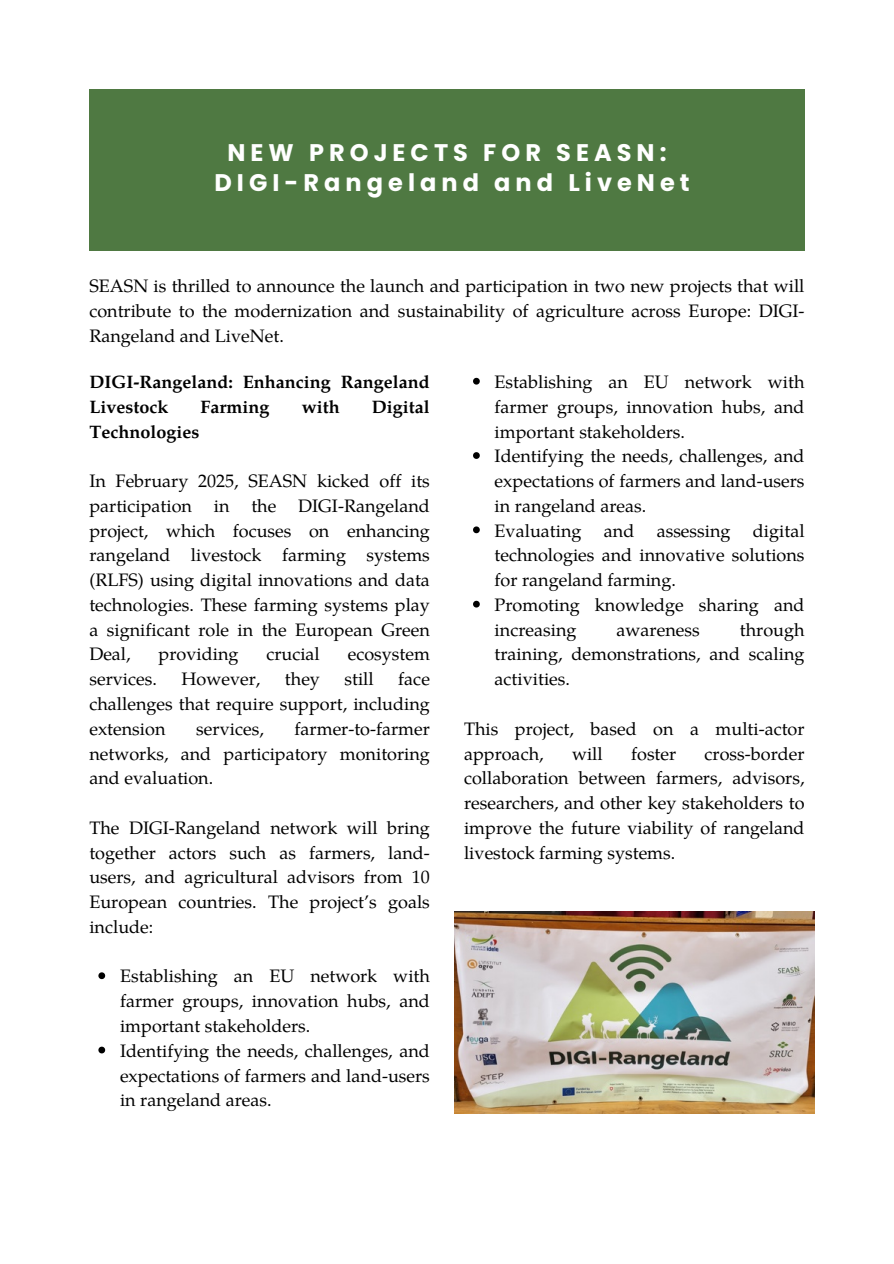
<style>
.page{position:relative;width:894px;height:1264px;background:#fff}
.page>*{position:absolute;margin:0;border:0;box-sizing:border-box;transform-origin:0 0}
.t1{font:700 24px "Poppins";letter-spacing:.21em;color:#fff}
.t2{font:18px/24.8px "Te X Gyre Pagella";color:#000;text-align:justify}
.t3{font:700 18px/24.8px "Te X Gyre Pagella";color:#000}
</style>
<div class="page">
<div style="left:89px;top:89px;width:715px;height:162px;background:#4f7942"></div>
<img style="left:454px;top:911px;width:360px;height:202px">
<svg style="left:98px;top:972px;width:7px;height:7px"></svg>
<svg style="left:98px;top:1046px;width:7px;height:7px"></svg>
<svg style="left:473px;top:378px;width:6px;height:6px"></svg>
<svg style="left:473px;top:452px;width:6px;height:7px"></svg>
<svg style="left:473px;top:526px;width:6px;height:7px"></svg>
<svg style="left:473px;top:600px;width:6px;height:7px"></svg>
<h1 class="t1" style="left:227px;top:136px;width:440px">NEW PROJECTS FOR SEASN:</h1>
<h2 class="t1" style="left:214px;top:166px;width:476px">DIGI-Rangeland and LiveNet</h2>
<p class="t2" style="left:89px;top:273px;width:716px">SEASN is thrilled to announce the launch and participation in two new projects that will contribute to the modernization and sustainability of agriculture across Europe: DIGI-Rangeland and LiveNet.</p>
<h3 class="t3" style="left:89px;top:368px;width:342px">DIGI-Rangeland: Enhancing Rangeland<br>Livestock</h3>
<h3 class="t3" style="left:200px;top:393px;width:71px">Farming</h3>
<h3 class="t3" style="left:302px;top:393px;width:39px">with</h3>
<h3 class="t3" style="left:372px;top:393px;width:59px">Digital</h3>
<h3 class="t3" style="left:89px;top:417px;width:112px">Technologies</h3>
<p class="t2" style="left:89px;top:467px;width:342px">In February 2025, SEASN kicked off its participation in the DIGI-Rangeland project, which focuses on enhancing rangeland livestock farming systems (RLFS) using digital innovations and data technologies. These farming systems play a significant role in the European Green Deal,</p>
<p class="t2" style="left:158px;top:640px;width:81px">providing</p>
<p class="t2" style="left:266px;top:640px;width:55px">crucial</p>
<p class="t2" style="left:347px;top:640px;width:84px">ecosystem</p>
<p class="t2" style="left:89px;top:665px;width:342px;text-indent:309px">face challenges that require support, including extension</p>
<p class="t2" style="left:89px;top:665px;width:69px">services.</p>
<p class="t2" style="left:181px;top:665px;width:80px">However,</p>
<p class="t2" style="left:285px;top:665px;width:36px">they</p>
<p class="t2" style="left:344px;top:665px;width:31px">still</p>
<p class="t2" style="left:89px;top:715px;width:342px;text-indent:205px">farmer-to-farmer networks, and participatory monitoring and evaluation.</p>
<p class="t2" style="left:89px;top:814px;width:342px">The DIGI-Rangeland network will bring together actors such as farmers, land&shy;users, and agricultural advisors from 10<br>European countries. The project’s goals include:</p>
<p class="t2" style="left:120px;top:962px;width:311px">Establishing an EU network with farmer groups, innovation hubs, and important stakeholders.</p>
<p class="t2" style="left:120px;top:1037px;width:311px">Identifying the needs, challenges, and expectations of farmers and land-users in rangeland areas.</p>
<p class="t2" style="left:196px;top:715px;width:69px">services,</p>
<p class="t2" style="left:494px;top:368px;width:311px">Establishing an EU network with farmer groups, innovation hubs, and important stakeholders.</p>
<p class="t2" style="left:494px;top:442px;width:311px">Identifying the needs, challenges, and expectations of farmers and land-users in rangeland areas.</p>
<p class="t2" style="left:494px;top:517px;width:311px">Evaluating and assessing digital technologies and innovative solutions for rangeland farming.</p>
<p class="t2" style="left:494px;top:591px;width:311px">Promoting knowledge sharing and increasing</p>
<p class="t2" style="left:494px;top:616px;width:311px;text-indent:245px">through training, demonstrations, and scaling activities.</p>
<p class="t2" style="left:464px;top:715px;width:342px">This project, based on a multi-actor approach,</p>
<p class="t2" style="left:616px;top:616px;width:85px">awareness</p>
<p class="t2" style="left:572px;top:739px;width:32px">will</p>
<p class="t2" style="left:631px;top:739px;width:47px">foster</p>
<p class="t2" style="left:464px;top:739px;width:342px;text-indent:240px">cross-border collaboration between farmers, advisors, researchers, and other key stakeholders to improve the future viability of rangeland livestock farming systems.</p>
</div>
